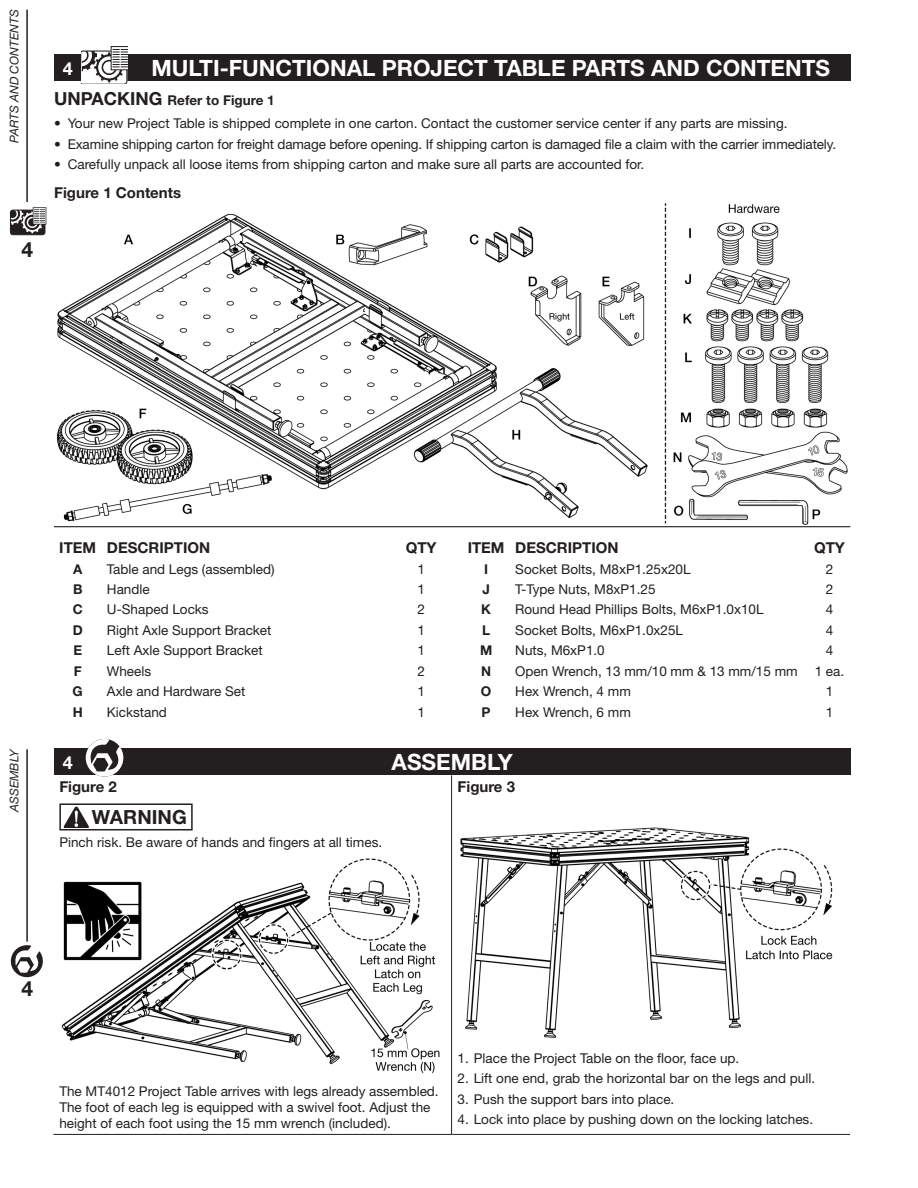
<style>
.page{position:relative;width:918px;height:1188px;background:#fff}
.page>*{position:absolute;margin:0;border:0;box-sizing:border-box;transform-origin:0 0}
.SECTION__blk_bar__wht_text{font:700 22.5px "Helvetica Neue LT Std";color:#fff}
.t1{font:700 21px "Helvetica Neue LT Std";color:#231f20}
.Signal_Word{font:700 19.5px "Helvetica Neue LT Std";color:#231f20}
.t2{font:700 18px "Helvetica Neue LT Std";color:#fff}
.Figure{font:700 15px "Helvetica Neue LT Std";color:#231f20}
.body_text{font:13.5px/16.2px "Helvetica Neue LT Std";color:#231f20}
.Warning_Caution{font:13.5px "Helvetica Neue LT Std";color:#231f20}
.Heading{font:700 13.5px "Helvetica Neue LT Std";color:#231f20}
.body_text-2{font:700 13.5px "Helvetica Neue LT Std";color:#231f20}
.t3{font:italic 12px "Helvetica Neue LT Std";letter-spacing:-.005em;color:#231f20}
.s1{font-size:18px}
</style>
<div class="page">
<div style="left:54px;top:54px;width:796px;height:27px;background:#231f20"></div>
<svg style="left:82px;top:46px;width:46px;height:37px"></svg>
<div style="left:54px;top:748px;width:796px;height:27px;background:#231f20"></div>
<svg style="left:86px;top:739px;width:37px;height:38px"></svg>
<hr style="left:26px;top:10px;width:2px;height:192px;background:#231f20">
<div style="left:10px;top:210px;width:35px;height:25px;border:1px solid #231f20;border-radius:3px"></div>
<svg style="left:10px;top:207px;width:36px;height:26px"></svg>
<hr style="left:26px;top:749px;width:2px;height:193px;background:#231f20">
<svg style="left:11px;top:945px;width:32px;height:32px"></svg>
<hr style="left:451px;top:775px;width:1px;height:359px;background:#231f20">
<hr style="left:53px;top:1134px;width:399px;height:1px;background:#231f20">
<hr style="left:452px;top:1134px;width:398px;height:1px;background:#231f20">
<div style="left:59px;top:803px;width:134px;height:27px;border:2px solid #231f20"></div>
<svg style="left:64px;top:807px;width:25px;height:20px"></svg>
<img style="left:61px;top:858px;width:379px;height:215px">
<img style="left:460px;top:827px;width:373px;height:211px">
<img style="left:56px;top:203px;width:792px;height:322px">
<hr style="left:54px;top:526px;width:796px;height:1px;background:#231f20">
<p class="t3" style="left:7px;top:143px;width:135px;rotate:-90deg">PARTS AND CONTENTS</p>
<p class="t1" style="left:21px;top:236px;width:13px">4</p>
<p class="t2" style="left:63px;top:57px;width:12px">4</p>
<p class="SECTION__blk_bar__wht_text" style="left:151px;top:54px;width:680px">MULTI-FUNCTIONAL PROJECT TABLE PARTS AND CONTENTS</p>
<p class="Heading" style="left:54px;top:92px;width:222px"><span class="s1">UNPACKING</span> Refer to Figure 1</p>
<p class="body_text" style="left:54px;top:115px;width:735px">• Your new Project Table is shipped complete in one carton. Contact the customer service center if any parts are missing.</p>
<p class="body_text" style="left:54px;top:136px;width:783px">• Examine shipping carton for freight damage before opening. If shipping carton is damaged file a claim with the carrier immediately.</p>
<p class="body_text" style="left:54px;top:156px;width:592px">• Carefully unpack all loose items from shipping carton and make sure all parts are accounted for.</p>
<p class="Figure" style="left:54px;top:184px;width:128px">Figure 1 Contents</p>
<p class="t3" style="left:7px;top:812px;width:65px;rotate:-90deg">ASSEMBLY</p>
<p class="Figure" style="left:59px;top:538px;width:38px">ITEM</p>
<p class="Figure" style="left:107px;top:538px;width:105px">DESCRIPTION</p>
<p class="Figure" style="left:406px;top:538px;width:32px">QTY</p>
<p class="body_text-2" style="left:73px;top:560px;width:11px">A</p>
<p class="body_text" style="left:107px;top:560px;width:169px">Table and Legs (assembled)</p>
<p class="body_text" style="left:417px;top:560px;width:9px">1</p>
<p class="body_text-2" style="left:73px;top:581px;width:11px">B</p>
<p class="body_text" style="left:107px;top:581px;width:44px">Handle</p>
<p class="body_text" style="left:417px;top:581px;width:9px">1</p>
<p class="body_text-2" style="left:73px;top:601px;width:12px">C</p>
<p class="body_text" style="left:107px;top:601px;width:103px">U-Shaped Locks</p>
<p class="body_text" style="left:417px;top:601px;width:9px">2</p>
<p class="body_text-2" style="left:73px;top:622px;width:12px">D</p>
<p class="body_text" style="left:107px;top:622px;width:166px">Right Axle Support Bracket</p>
<p class="body_text" style="left:417px;top:622px;width:9px">1</p>
<p class="body_text-2" style="left:73px;top:642px;width:10px">E</p>
<p class="body_text" style="left:107px;top:642px;width:157px">Left Axle Support Bracket</p>
<p class="body_text" style="left:417px;top:642px;width:9px">1</p>
<p class="body_text-2" style="left:74px;top:663px;width:10px">F</p>
<p class="body_text" style="left:107px;top:663px;width:46px">Wheels</p>
<p class="body_text" style="left:417px;top:663px;width:9px">2</p>
<p class="body_text-2" style="left:73px;top:683px;width:12px">G</p>
<p class="body_text" style="left:107px;top:683px;width:140px">Axle and Hardware Set</p>
<p class="body_text" style="left:417px;top:683px;width:9px">1</p>
<p class="body_text-2" style="left:73px;top:703px;width:12px">H</p>
<p class="body_text" style="left:107px;top:704px;width:62px">Kickstand</p>
<p class="body_text" style="left:417px;top:704px;width:9px">1</p>
<p class="Figure" style="left:468px;top:538px;width:38px">ITEM</p>
<p class="Figure" style="left:515px;top:538px;width:105px">DESCRIPTION</p>
<p class="Figure" style="left:814px;top:538px;width:32px">QTY</p>
<p class="body_text-2" style="left:484px;top:560px;width:5px">I</p>
<p class="body_text" style="left:515px;top:560px;width:177px">Socket Bolts, M8xP1.25x20L</p>
<p class="body_text" style="left:826px;top:560px;width:9px">2</p>
<p class="body_text-2" style="left:482px;top:581px;width:9px">J</p>
<p class="body_text" style="left:515px;top:581px;width:142px">T-Type Nuts, M8xP1.25</p>
<p class="body_text" style="left:826px;top:581px;width:9px">2</p>
<p class="body_text-2" style="left:481px;top:601px;width:11px">K</p>
<p class="body_text" style="left:515px;top:601px;width:250px">Round Head Phillips Bolts, M6xP1.0x10L</p>
<p class="body_text" style="left:826px;top:601px;width:9px">4</p>
<p class="body_text-2" style="left:482px;top:622px;width:10px">L</p>
<p class="body_text" style="left:515px;top:622px;width:169px">Socket Bolts, M6xP1.0x25L</p>
<p class="body_text" style="left:826px;top:622px;width:9px">4</p>
<p class="body_text-2" style="left:480px;top:642px;width:14px">M</p>
<p class="body_text" style="left:515px;top:642px;width:91px">Nuts, M6xP1.0</p>
<p class="body_text" style="left:826px;top:642px;width:9px">4</p>
<p class="body_text-2" style="left:481px;top:663px;width:12px">N</p>
<p class="body_text" style="left:515px;top:663px;width:284px">Open Wrench, 13 mm/10 mm &amp; 13 mm/15 mm</p>
<p class="body_text" style="left:815px;top:663px;width:31px">1 ea.</p>
<p class="body_text-2" style="left:481px;top:683px;width:12px">O</p>
<p class="body_text" style="left:515px;top:683px;width:117px">Hex Wrench, 4 mm</p>
<p class="body_text" style="left:826px;top:683px;width:9px">1</p>
<p class="body_text-2" style="left:482px;top:703px;width:11px">P</p>
<p class="body_text" style="left:515px;top:704px;width:117px">Hex Wrench, 6 mm</p>
<p class="body_text" style="left:826px;top:704px;width:9px">1</p>
<p class="t2" style="left:63px;top:751px;width:12px">4</p>
<p class="SECTION__blk_bar__wht_text" style="left:392px;top:748px;width:123px">ASSEMBLY</p>
<p class="Figure" style="left:59px;top:777px;width:59px">Figure 2</p>
<p class="Signal_Word" style="left:92px;top:805px;width:96px">WARNING</p>
<p class="Warning_Caution" style="left:59px;top:835px;width:324px">Pinch risk. Be aware of hands and fingers at all times.</p>
<p class="Figure" style="left:458px;top:777px;width:59px">Figure 3</p>
<p class="t1" style="left:21px;top:976px;width:13px">4</p>
<p class="body_text" style="left:59px;top:1083px;width:381px">The MT4012 Project Table arrives with legs already assembled.<br>The foot of each leg is equipped with a swivel foot. Adjust the height of each foot using the 15 mm wrench (included).</p>
<p class="body_text" style="left:458px;top:1049px;width:283px">1. Place the Project Table on the floor, face up.</p>
<p class="body_text" style="left:458px;top:1070px;width:359px">2. Lift one end, grab the horizontal bar on the legs and pull.</p>
<p class="body_text" style="left:458px;top:1091px;width:218px">3. Push the support bars into place.</p>
<p class="body_text" style="left:458px;top:1111px;width:357px">4. Lock into place by pushing down on the locking latches.</p>
</div>
